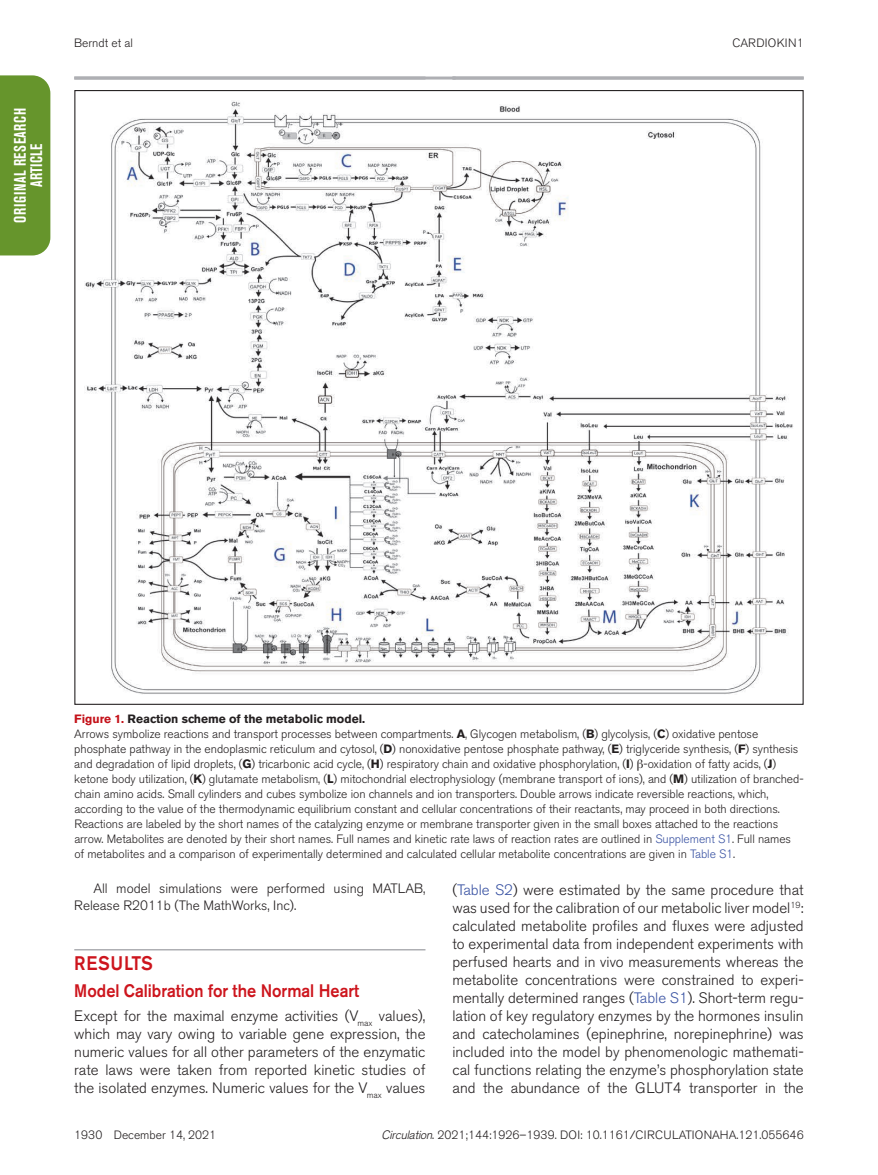
<style>
.page{position:relative;width:878px;height:1175px;background:#fff}
.page>*{position:absolute;margin:0;border:0;box-sizing:border-box;transform-origin:0 0}
.t1{font:500 19.5px "Akzidenz Grotesk BE";letter-spacing:.04em;color:#cd151d;scale:.9 1}
.t2{font:500 18px "Akzidenz Grotesk BE";color:#cd151d;scale:.9 1}
.t3{font:700 condensed 16.5px/16.5px "Akzidenz Grotesk BE";letter-spacing:.045em;color:#fff;text-align:center;scale:.9 1}
.t4{font:300 15px/18px "Akzidenz Grotesk BE";color:#231f20;text-align:justify}
.t5{font:300 13.5px/16.5px "Akzidenz Grotesk BE";color:#231f20}
.t6{font:300 12px/15px "Akzidenz Grotesk BE";letter-spacing:-.005em;color:#231f20}
.t7{font:300 12px "Akzidenz Grotesk BE";letter-spacing:.02em;color:#231f20}
.s1{font-weight:700;color:#c4121a}
.s2{font-weight:700}
.s3{font-family:"Gandhari Unicode";font-weight:400}
.s4{color:#3a53a3}
.s5{font-family:"Akzidenz Grotesk";font-style:italic}
</style>
<div class="page">
<div style="left:0;top:75px;width:50px;height:180px;background:#66952c"></div>
<hr style="left:74px;top:76px;width:381px;height:4px;background:#b9babe">
<svg style="left:452px;top:76px;width:351px;height:4px"></svg>
<hr style="left:74px;top:949px;width:351px;height:1px;background:#aeafb3">
<svg style="left:74px;top:90px;width:730px;height:615px"></svg>
<h3 class="t3" style="left:12px;top:223px;width:128px;rotate:-90deg">ORIGINAL RESEARCH<br>ARTICLE</h3>
<p class="t6" style="left:74px;top:36px;width:60px">Berndt et al</p>
<p class="t7" style="left:732px;top:36px;width:73px">CARDIOKIN1</p>
<p class="t6" style="left:74px;top:711px;width:730px"><span class="s1">Figure 1.</span> <span class="s2">Reaction scheme of the metabolic model.<br></span>Arrows symbolize reactions and transport processes between compartments. <span class="s2">A</span>, Glycogen metabolism, (<span class="s2">B</span>) glycolysis, (<span class="s2">C</span>) oxidative pentose phosphate pathway in the endoplasmic reticulum and cytosol, (<span class="s2">D</span>) nonoxidative pentose phosphate pathway, (<span class="s2">E</span>) triglyceride synthesis, (<span class="s2">F</span>) synthesis and degradation of lipid droplets, (<span class="s2">G</span>) tricarbonic acid cycle, (<span class="s2">H</span>) respiratory chain and oxidative phosphorylation, (<span class="s2">I</span>) <span class="s3">β</span>-oxidation of fatty acids, (<span class="s2">J</span>) ketone body utilization, (<span class="s2">K</span>) glutamate metabolism, (<span class="s2">L</span>) mitochondrial electrophysiology (membrane transport of ions), and (<span class="s2">M</span>) utilization of branched&shy;chain amino acids. Small cylinders and cubes symbolize ion channels and ion transporters. Double arrows indicate reversible reactions, which, according to the value of the thermodynamic equilibrium constant and cellular concentrations of their reactants, may proceed in both directions.<br>Reactions are labeled by the short names of the catalyzing enzyme or membrane transporter given in the small boxes attached to the reactions arrow. Metabolites are denoted by their short names. Full names and kinetic rate laws of reaction rates are outlined in <span class="s4">Supplement S1</span>. Full names of metabolites and a comparison of experimentally determined and calculated cellular metabolite concentrations are given in <span class="s4">Table S1</span>.</p>
<p class="t5" style="left:74px;top:880px;width:352px;text-indent:19px">All model simulations were performed using MATLAB,<br>Release R2011b (The MathWorks, Inc).</p>
<h1 class="t1" style="left:74px;top:951px;width:89px">RESULTS</h1>
<h2 class="t2" style="left:74px;top:979px;width:318px">Model Calibration for the Normal Heart</h2>
<p class="t4" style="left:74px;top:1007px;width:353px">Except for the maximal enzyme activities (V<sub>max</sub> values), which may vary owing to variable gene expression, the numeric values for all other parameters of the enzymatic rate laws were taken from reported kinetic studies of the isolated enzymes. Numeric values for the V<sub>max</sub> values</p>
<p class="t4" style="left:452px;top:880px;width:353px">(<span class="s4">Table S2</span>) were estimated by the same procedure that was used for the calibration of our metabolic liver model<sup>19</sup>: calculated metabolite profiles and fluxes were adjusted to experimental data from independent experiments with perfused hearts and in vivo measurements whereas the metabolite concentrations were constrained to experi&shy;mentally determined ranges (<span class="s4">Table S1</span>). Short-term regu&shy;lation of key regulatory enzymes by the hormones insulin and catecholamines (epinephrine, norepinephrine) was included into the model by phenomenologic mathemati&shy;cal functions relating the enzyme’s phosphorylation state and the abundance of the GLUT4 transporter in the</p>
<p class="t6" style="left:74px;top:1127px;width:143px">1930 December 14, 2021</p>
<p class="t6" style="left:381px;top:1127px;width:423px"><span class="s5">Circulation</span>. 2021;144:1926–1939. DOI: 10.1161/CIRCULATIONAHA.121.055646</p>
</div>
